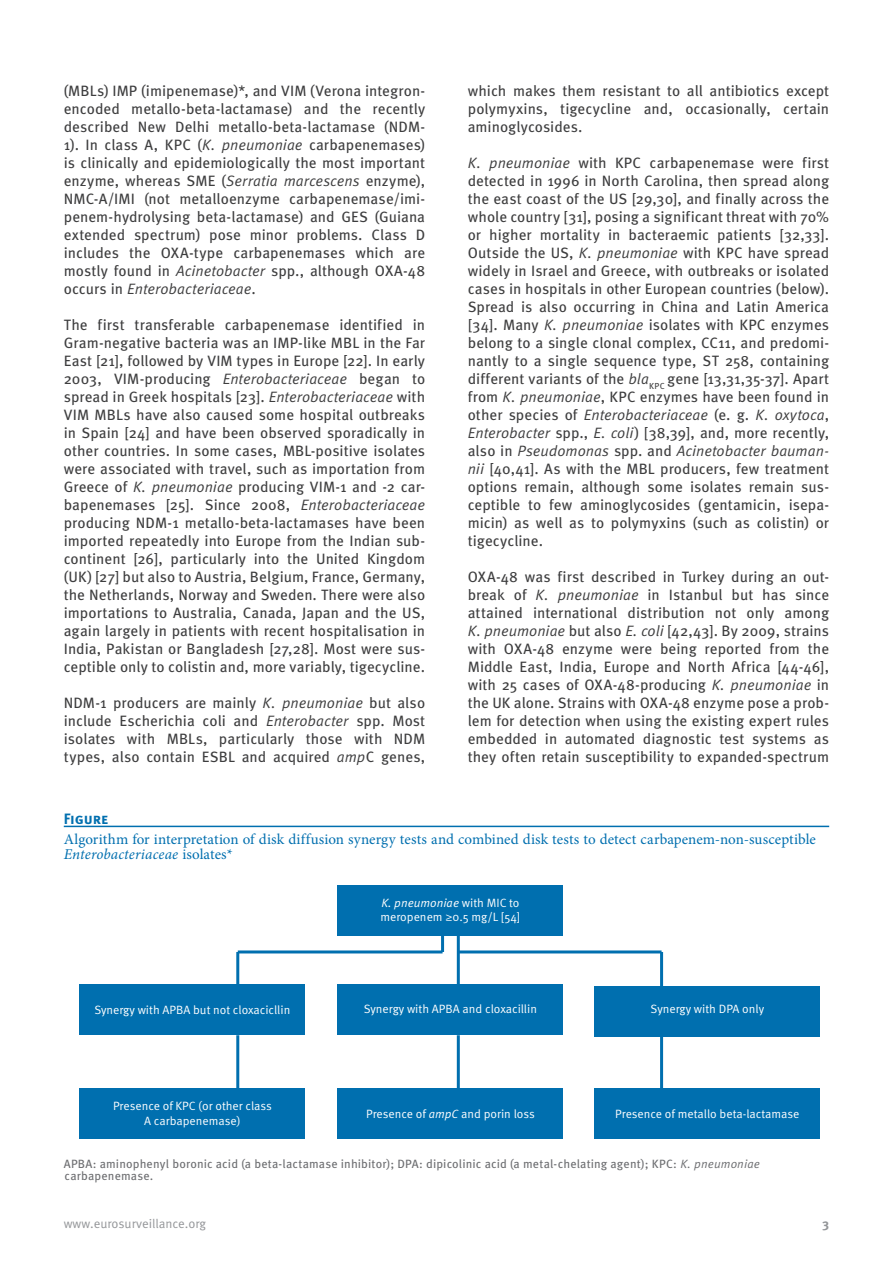
<style>
.page{position:relative;width:893px;height:1263px;background:#fff}
.page>*{position:absolute;margin:0;border:0;box-sizing:border-box;transform-origin:0 0}
.t1{font:15px/18px "Meta Pro";color:#3e3e3f;text-align:justify}
.t2{font:15px/15px "Minion Pro";letter-spacing:.005em;color:#006faf}
.t3{font:700 15px "Meta Pro";letter-spacing:-.005em;color:#006faf}
.t4{font:12.75px "Meta Pro";color:#939598}
.t5{font:700 12.75px "Meta Pro";color:#939598}
.t6{font:12px/14.4px "Meta Pro";color:#fff}
.t7{font:12px/12px "Meta Pro";letter-spacing:.01em;color:#6c6d70}
.s1{font-style:italic}
.s2{font-family:"Myriad Pro"}
</style>
<div class="page">
<hr style="left:64px;top:826px;width:765px;height:1px;background:#006faf">
<div style="left:80px;top:985px;width:225px;height:50px;background:#006faf"></div>
<div style="left:594px;top:986px;width:226px;height:51px;background:#006faf"></div>
<div style="left:338px;top:985px;width:225px;height:50px;background:#006faf"></div>
<div style="left:80px;top:1088px;width:225px;height:51px;background:#006faf"></div>
<div style="left:338px;top:1088px;width:225px;height:51px;background:#006faf"></div>
<div style="left:338px;top:885px;width:225px;height:51px;background:#006faf"></div>
<div style="left:594px;top:1088px;width:226px;height:51px;background:#006faf"></div>
<hr style="left:457px;top:936px;width:3px;height:49px;background:#006faf">
<hr style="left:441px;top:936px;width:3px;height:16px;background:#006faf">
<hr style="left:238px;top:950px;width:205px;height:3px;background:#006faf">
<hr style="left:236px;top:952px;width:3px;height:33px;background:#006faf">
<hr style="left:236px;top:1035px;width:3px;height:53px;background:#006faf">
<hr style="left:457px;top:1035px;width:3px;height:53px;background:#006faf">
<hr style="left:458px;top:950px;width:204px;height:3px;background:#006faf">
<hr style="left:660px;top:952px;width:3px;height:39px;background:#006faf">
<hr style="left:660px;top:1037px;width:3px;height:53px;background:#006faf">
<p class="t1" style="left:64px;top:82px;width:363px">(MBLs) IMP (imipenemase)*, and VIM (Verona integron&shy;encoded metallo-beta-lactamase) and the recently described New Delhi metallo-beta-lactamase (NDM-1). In class A, KPC (<span class="s1">K. pneumoniae</span> carbapenemases) is clinically and epidemiologically the most important enzyme, whereas SME (<span class="s1">Serratia marcescens</span> enzyme), NMC-A/IMI (not metalloenzyme carbapenemase/imi&shy;penem-hydrolysing beta-lactamase) and GES (Guiana extended spectrum) pose minor problems. Class D includes the OXA-type carbapenemases which are mostly found in <span class="s1">Acinetobacter</span> spp., although OXA-48 occurs in <span class="s1">Enterobacteriaceae</span>.</p>
<p class="t1" style="left:64px;top:316px;width:363px">The first transferable carbapenemase identified in Gram-negative bacteria was an IMP-like MBL in the Far East [21], followed by VIM types in Europe [22]. In early 2003, VIM-producing <span class="s1">Enterobacteriaceae</span> began to spread in Greek hospitals [23]. <span class="s1">Enterobacteriaceae</span> with VIM MBLs have also caused some hospital outbreaks in Spain [24] and have been observed sporadically in other countries. In some cases, MBL-positive isolates were associated with travel, such as importation from Greece of <span class="s1">K. pneumoniae</span> producing VIM-1 and -2 car&shy;bapenemases [25]. Since 2008, <span class="s1">Enterobacteriaceae </span>producing NDM-1 metallo-beta-lactamases have been imported repeatedly into Europe from the Indian sub&shy;continent [26], particularly into the United Kingdom (UK) [27] but also to Austria, Belgium, France, Germany, the Netherlands, Norway and Sweden. There were also importations to Australia, Canada, Japan and the US, again largely in patients with recent hospitalisation in India, Pakistan or Bangladesh [27,28]. Most were sus&shy;ceptible only to colistin and, more variably, tigecycline.</p>
<p class="t1" style="left:64px;top:694px;width:363px">NDM-1 producers are mainly <span class="s1">K. pneumoniae</span> but also include Escherichia coli and <span class="s1">Enterobacter</span> spp. Most isolates with MBLs, particularly those with NDM types, also contain ESBL and acquired <span class="s1">amp</span>C genes,</p>
<p class="t1" style="left:468px;top:82px;width:363px">which makes them resistant to all antibiotics except polymyxins, tigecycline and, occasionally, certain aminoglycosides.</p>
<p class="t1" style="left:468px;top:154px;width:363px"><span class="s1">K. pneumoniae</span> with KPC carbapenemase were first detected in 1996 in North Carolina, then spread along the east coast of the US [29,30], and finally across the whole country [31], posing a significant threat with 70% or higher mortality in bacteraemic patients [32,33].<br>Outside the US, <span class="s1">K. pneumoniae</span> with KPC have spread widely in Israel and Greece, with outbreaks or isolated cases in hospitals in other European countries (below).<br>Spread is also occurring in China and Latin America [34]. Many <span class="s1">K. pneumoniae</span> isolates with KPC enzymes belong to a single clonal complex, CC11, and predomi&shy;nantly to a single sequence type, ST 258, containing different variants of the <span class="s1">bla</span><sub>KPC</sub> gene [13,31,35-37]. Apart from <span class="s1">K. pneumoniae</span>, KPC enzymes have been found in other species of <span class="s1">Enterobacteriaceae</span> (e. g. <span class="s1">K. oxytoca</span>, <span class="s1">Enterobacter</span> spp., <span class="s1">E. coli</span>) [38,39], and, more recently, also in <span class="s1">Pseudomonas</span> spp. and <span class="s1">Acinetobacter bauman&shy;nii</span> [40,41]. As with the MBL producers, few treatment options remain, although some isolates remain sus&shy;ceptible to few aminoglycosides (gentamicin, isepa&shy;micin) as well as to polymyxins (such as colistin) or tigecycline.</p>
<p class="t1" style="left:468px;top:568px;width:363px">OXA-48 was first described in Turkey during an out&shy;break of <span class="s1">K. pneumoniae</span> in Istanbul but has since attained international distribution not only among <span class="s1">K. pneumoniae</span> but also <span class="s1">E. coli</span> [42,43]. By 2009, strains with OXA-48 enzyme were being reported from the Middle East, India, Europe and North Africa [44-46], with 25 cases of OXA-48-producing <span class="s1">K. pneumoniae</span> in the UK alone. Strains with OXA-48 enzyme pose a prob&shy;lem for detection when using the existing expert rules embedded in automated diagnostic test systems as they often retain susceptibility to expanded-spectrum</p>
<p class="t3" style="left:64px;top:809px;width:46px">Figure</p>
<p class="t2" style="left:64px;top:832px;width:753px">Algorithm for interpretation of disk diffusion synergy tests and combined disk tests to detect carbapenem-non-susceptible<br><span class="s1">Enterobacteriaceae</span> isolates*</p>
<p class="t6" style="left:380px;top:896px;width:141px"><span class="s1">K. pneumoniae</span> with MIC to meropenem <span class="s2">≥</span>0.5 mg/L [54]</p>
<p class="t6" style="left:94px;top:1003px;width:198px">Synergy with APBA but not cloxacicllin</p>
<p class="t6" style="left:364px;top:1002px;width:175px">Synergy with APBA and cloxacillin</p>
<p class="t6" style="left:651px;top:1002px;width:115px">Synergy with DPA only</p>
<p class="t6" style="left:113px;top:1099px;width:160px;text-align:center">Presence of KPC (or other class<br>A carbapenemase)</p>
<p class="t6" style="left:366px;top:1107px;width:170px">Presence of <span class="s1">ampC</span> and porin loss</p>
<p class="t6" style="left:615px;top:1107px;width:186px">Presence of metallo beta-lactamase</p>
<p class="t7" style="left:64px;top:1158px;width:698px">APBA: aminophenyl boronic acid (a beta-lactamase inhibitor); DPA: dipicolinic acid (a metal-chelating agent); KPC: <span class="s1">K. pneumoniae </span>carbapenemase.</p>
<p class="t4" style="left:64px;top:1215px;width:144px">www.eurosurveillance.org</p>
<p class="t5" style="left:822px;top:1215px;width:8px">3</p>
</div>
